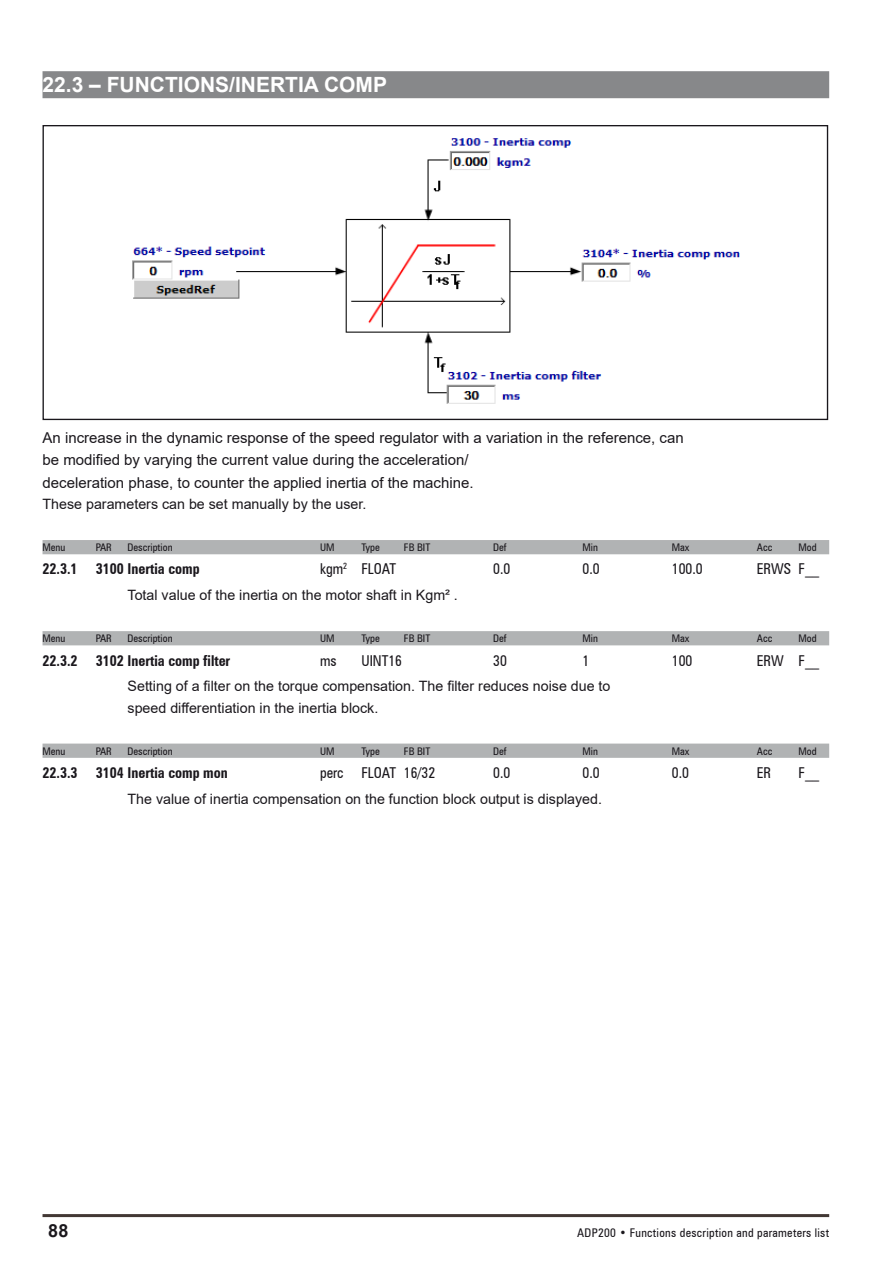
<style>
.page{position:relative;width:893px;height:1263px;background:#fff}
.page>*{position:absolute;margin:0;border:0;box-sizing:border-box;transform-origin:0 0}
.LP_menu_1_1{font:700 21px "Arial";color:#fff}
.t1{font:700 18px "Arial";color:#1a171c}
.Corpo_Testo_inizio_c{font:15px "Arial";color:#1a171c}
.LP_IPA_filetto_sotto{font:condensed 15px "Zurich BT";color:#1a171c;scale:.95 1}
.LP_IPA_filetto_sotto-2{font:700 condensed 15px "Zurich BT";color:#1a171c;scale:.95 1}
.Corpo_testo_base{font:14.25px "Arial";color:#1a171c}
.Corpo_Testo_inizio_c-2{font:14.25px "Arial";color:#1a171c}
.t2{font:condensed 12px "Zurich BT";letter-spacing:.025em;color:#1a171c}
.LP_testatina_paramet{font:condensed 10.5px "Zurich BT";color:#1a171c}
</style>
<div class="page">
<hr style="left:43px;top:1214px;width:786px;height:3px;background:#423834">
<div style="left:43px;top:71px;width:786px;height:27px;background:#87888a"></div>
<div style="left:43px;top:540px;width:786px;height:14px;background:#b1b3b4"></div>
<div style="left:43px;top:631px;width:786px;height:14px;background:#b1b3b4"></div>
<div style="left:43px;top:743px;width:786px;height:15px;background:#b1b3b4"></div>
<img style="left:132px;top:138px;width:607px;height:266px">
<p class="LP_menu_1_1" style="left:43px;top:70px;width:346px">22.3 – FUNCTIONS/INERTIA COMP</p>
<p class="Corpo_Testo_inizio_c" style="left:43px;top:427px;width:643px">An increase in the dynamic response of the speed regulator with a variation in the reference, can</p>
<p class="Corpo_Testo_inizio_c" style="left:43px;top:450px;width:428px">be modified by varying the current value during the acceleration/</p>
<p class="Corpo_Testo_inizio_c" style="left:43px;top:472px;width:433px">deceleration phase, to counter the applied inertia of the machine.</p>
<p class="Corpo_Testo_inizio_c-2" style="left:43px;top:494px;width:325px">These parameters can be set manually by the user.</p>
<p class="LP_testatina_paramet" style="left:43px;top:541px;width:24px">Menu</p>
<p class="LP_testatina_paramet" style="left:96px;top:541px;width:18px">PAR</p>
<p class="LP_testatina_paramet" style="left:128px;top:541px;width:46px">Description</p>
<p class="LP_testatina_paramet" style="left:320px;top:541px;width:16px">UM</p>
<p class="LP_testatina_paramet" style="left:361px;top:541px;width:20px">Type</p>
<p class="LP_testatina_paramet" style="left:404px;top:541px;width:28px">FB BIT</p>
<p class="LP_testatina_paramet" style="left:493px;top:541px;width:15px">Def</p>
<p class="LP_testatina_paramet" style="left:583px;top:541px;width:17px">Min</p>
<p class="LP_testatina_paramet" style="left:672px;top:541px;width:19px">Max</p>
<p class="LP_testatina_paramet" style="left:757px;top:541px;width:17px">Acc</p>
<p class="LP_testatina_paramet" style="left:799px;top:541px;width:20px">Mod</p>
<p class="LP_IPA_filetto_sotto-2" style="left:43px;top:560px;width:167px">22.3.1 3100 Inertia comp</p>
<p class="LP_IPA_filetto_sotto" style="left:320px;top:560px;width:82px">kgm<sup>2</sup> FLOAT</p>
<p class="LP_IPA_filetto_sotto" style="left:493px;top:560px;width:19px">0.0</p>
<p class="LP_IPA_filetto_sotto" style="left:583px;top:560px;width:19px">0.0</p>
<p class="LP_IPA_filetto_sotto" style="left:672px;top:560px;width:34px">100.0</p>
<p class="LP_IPA_filetto_sotto" style="left:757px;top:560px;width:67px">ERWS F__</p>
<p class="Corpo_testo_base" style="left:128px;top:585px;width:332px">Total value of the inertia on the motor shaft in Kgm² .</p>
<p class="LP_testatina_paramet" style="left:43px;top:632px;width:24px">Menu</p>
<p class="LP_testatina_paramet" style="left:96px;top:632px;width:18px">PAR</p>
<p class="LP_testatina_paramet" style="left:128px;top:632px;width:46px">Description</p>
<p class="LP_testatina_paramet" style="left:320px;top:632px;width:16px">UM</p>
<p class="LP_testatina_paramet" style="left:361px;top:632px;width:20px">Type</p>
<p class="LP_testatina_paramet" style="left:404px;top:632px;width:28px">FB BIT</p>
<p class="LP_testatina_paramet" style="left:493px;top:632px;width:15px">Def</p>
<p class="LP_testatina_paramet" style="left:583px;top:632px;width:17px">Min</p>
<p class="LP_testatina_paramet" style="left:672px;top:632px;width:19px">Max</p>
<p class="LP_testatina_paramet" style="left:757px;top:632px;width:17px">Acc</p>
<p class="LP_testatina_paramet" style="left:799px;top:632px;width:20px">Mod</p>
<p class="LP_IPA_filetto_sotto-2" style="left:43px;top:651px;width:199px">22.3.2 3102 Inertia comp filter</p>
<p class="LP_IPA_filetto_sotto" style="left:320px;top:651px;width:19px">ms</p>
<p class="LP_IPA_filetto_sotto" style="left:361px;top:651px;width:44px">UINT16</p>
<p class="LP_IPA_filetto_sotto" style="left:493px;top:651px;width:16px">30</p>
<p class="LP_IPA_filetto_sotto" style="left:583px;top:651px;width:9px">1</p>
<p class="LP_IPA_filetto_sotto" style="left:672px;top:651px;width:23px">100</p>
<p class="LP_IPA_filetto_sotto" style="left:757px;top:651px;width:67px">ERW F__</p>
<p class="Corpo_testo_base" style="left:128px;top:676px;width:484px">Setting of a filter on the torque compensation. The filter reduces noise due to</p>
<p class="Corpo_testo_base" style="left:128px;top:698px;width:252px">speed differentiation in the inertia block.</p>
<p class="LP_testatina_paramet" style="left:43px;top:745px;width:24px">Menu</p>
<p class="LP_testatina_paramet" style="left:96px;top:745px;width:18px">PAR</p>
<p class="LP_testatina_paramet" style="left:128px;top:745px;width:46px">Description</p>
<p class="LP_testatina_paramet" style="left:320px;top:745px;width:16px">UM</p>
<p class="LP_testatina_paramet" style="left:361px;top:745px;width:20px">Type</p>
<p class="LP_testatina_paramet" style="left:404px;top:745px;width:28px">FB BIT</p>
<p class="LP_testatina_paramet" style="left:493px;top:745px;width:15px">Def</p>
<p class="LP_testatina_paramet" style="left:583px;top:745px;width:17px">Min</p>
<p class="LP_testatina_paramet" style="left:672px;top:745px;width:19px">Max</p>
<p class="LP_testatina_paramet" style="left:757px;top:745px;width:17px">Acc</p>
<p class="LP_testatina_paramet" style="left:799px;top:745px;width:20px">Mod</p>
<p class="LP_IPA_filetto_sotto-2" style="left:43px;top:763px;width:197px">22.3.3 3104 Inertia comp mon</p>
<p class="LP_IPA_filetto_sotto" style="left:320px;top:763px;width:123px">perc FLOAT 16/32</p>
<p class="LP_IPA_filetto_sotto" style="left:493px;top:763px;width:19px">0.0</p>
<p class="LP_IPA_filetto_sotto" style="left:583px;top:763px;width:19px">0.0</p>
<p class="LP_IPA_filetto_sotto" style="left:672px;top:763px;width:19px">0.0</p>
<p class="LP_IPA_filetto_sotto" style="left:757px;top:763px;width:17px">ER</p>
<p class="LP_IPA_filetto_sotto" style="left:799px;top:763px;width:23px">F__</p>
<p class="Corpo_testo_base" style="left:128px;top:789px;width:476px">The value of inertia compensation on the function block output is displayed.</p>
<p class="t1" style="left:48px;top:1218px;width:22px">88</p>
<p class="t2" style="left:577px;top:1225px;width:253px">ADP200 • Functions description and parameters list</p>
</div>
